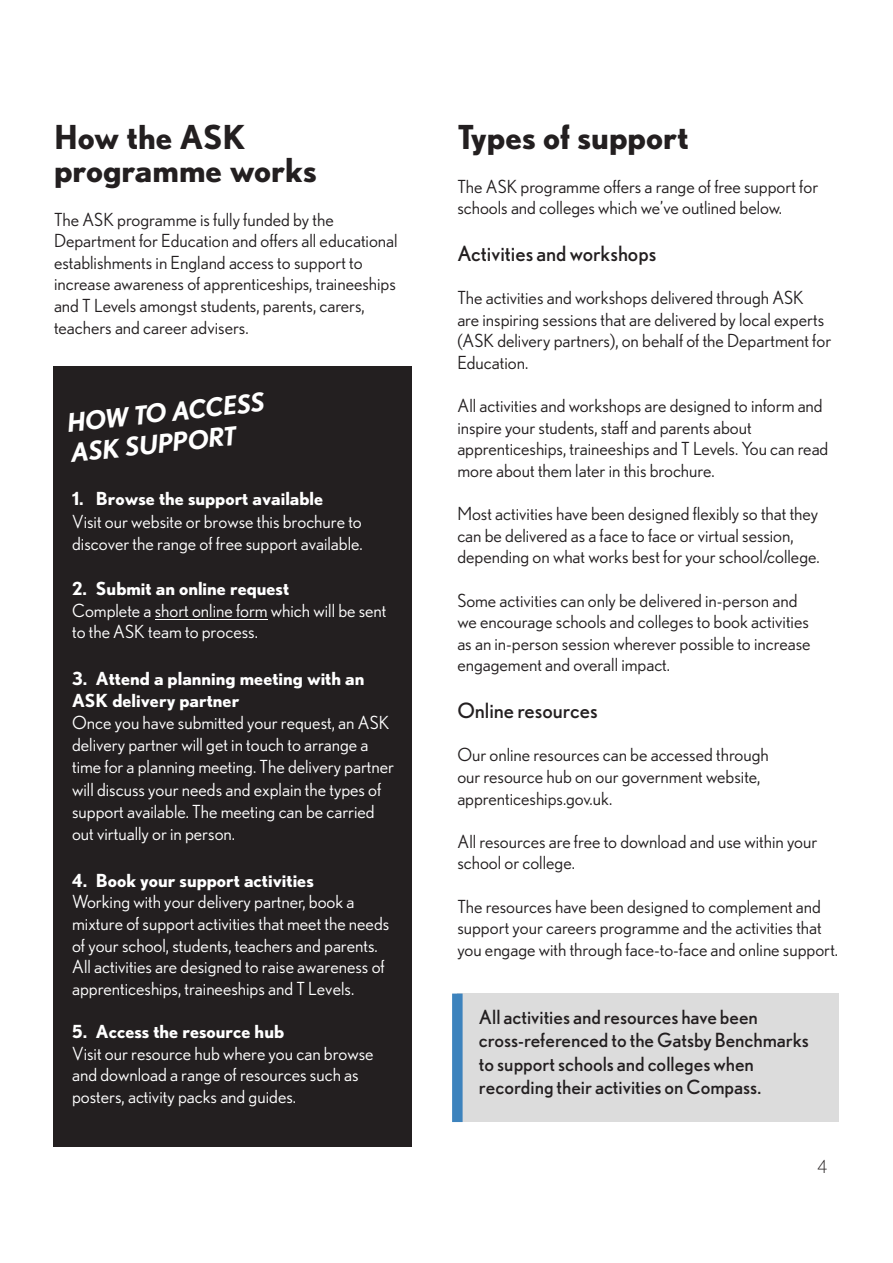
<style>
.page{position:relative;width:893px;height:1263px;background:#fff}
.page>*{position:absolute;margin:0;border:0;box-sizing:border-box;transform-origin:0 0}
.t1{font:700 33px/33px "Nobel";color:#231f20}
.t2{font:italic 700 25.5px/30.6px "Nobel";color:#fff}
.t3{font:21px "Nobel";color:#231f20}
.t4{font:19.5px/23.4px "Nobel";color:#231f20}
.t5{font:18px/21.6px "Nobel";color:#231f20}
.t6{font:18px/21.6px "Nobel";color:#fff}
.t7{font:300 18px "Nobel";color:#231f20}
.s1{font-weight:700}
</style>
<div class="page">
<div style="left:53px;top:366px;width:359px;height:780px;background:#231f20"></div>
<div style="left:457px;top:993px;width:382px;height:129px;background:#dcdcdc"></div>
<div style="left:452px;top:993px;width:11px;height:129px;background:#3d83bd"></div>
<hr style="left:155px;top:619px;width:113px;height:1px;background:#fff">
<p class="t1" style="left:54px;top:120px;width:264px">How the ASK programme works</p>
<p class="t5" style="left:54px;top:208px;width:345px">The ASK programme is fully funded by the Department for Education and offers all educational establishments in England access to support to increase awareness of apprenticeships, traineeships and T Levels amongst students, parents, carers, teachers and career advisers.</p>
<p class="t2" style="left:66px;top:407px;width:200px;rotate:-6deg">HOW TO ACCESS<br>ASK SUPPORT</p>
<p class="t6" style="left:72px;top:487px;width:292px;line-height:22.5px"><span class="s1">1. Browse the support available<br></span>Visit our website or browse this brochure to discover the range of free support available.</p>
<p class="t6" style="left:72px;top:578px;width:316px"><span class="s1">2. Submit an online request<br></span>Complete a short online form which will be sent to the ASK team to process.</p>
<p class="t6" style="left:72px;top:667px;width:323px;line-height:22px"><span class="s1">3. Attend a planning meeting with an ASK delivery partner<br></span>Once you have submitted your request, an ASK delivery partner will get in touch to arrange a time for a planning meeting. The delivery partner will discuss your needs and explain the types of support available. The meeting can be carried out virtually or in person.</p>
<p class="t6" style="left:72px;top:869px;width:319px"><span class="s1">4. Book your support activities<br></span>Working with your delivery partner, book a mixture of support activities that meet the needs of your school, students, teachers and parents.<br>All activities are designed to raise awareness of apprenticeships, traineeships and T Levels.</p>
<p class="t6" style="left:72px;top:1020px;width:303px"><span class="s1">5. Access the resource hub<br></span>Visit our resource hub where you can browse and download a range of resources such as posters, activity packs and guides.</p>
<p class="t1" style="left:457px;top:120px;width:233px">Types of support</p>
<p class="t5" style="left:457px;top:175px;width:362px">The ASK programme offers a range of free support for schools and colleges which we’ve outlined below.</p>
<p class="t3" style="left:457px;top:241px;width:201px">Activities and workshops</p>
<p class="t5" style="left:457px;top:287px;width:375px">The activities and workshops delivered through ASK<br>are inspiring sessions that are delivered by local experts (ASK delivery partners), on behalf of the Department for Education.</p>
<p class="t5" style="left:457px;top:395px;width:373px">All activities and workshops are designed to inform and inspire your students, staff and parents about apprenticeships, traineeships and T Levels. You can read more about them later in this brochure.</p>
<p class="t5" style="left:457px;top:503px;width:364px">Most activities have been designed flexibly so that they can be delivered as a face to face or virtual session, depending on what works best for your school/college.</p>
<p class="t5" style="left:457px;top:589px;width:355px">Some activities can only be delivered in-person and we encourage schools and colleges to book activities as an in-person session wherever possible to increase engagement and overall impact.</p>
<p class="t3" style="left:457px;top:698px;width:142px">Online resources</p>
<p class="t5" style="left:457px;top:744px;width:313px">Our online resources can be accessed through our resource hub on our government website, apprenticeships.gov.uk.</p>
<p class="t5" style="left:457px;top:830px;width:361px">All resources are free to download and use within your school or college.</p>
<p class="t5" style="left:457px;top:895px;width:382px">The resources have been designed to complement and support your careers programme and the activities that you engage with through face-to-face and online support.</p>
<p class="t4" style="left:479px;top:1005px;width:332px">All activities and resources have been cross-referenced to the Gatsby Benchmarks to support schools and colleges when recording their activities on Compass.</p>
<p class="t7" style="left:817px;top:1156px;width:11px">4</p>
</div>
